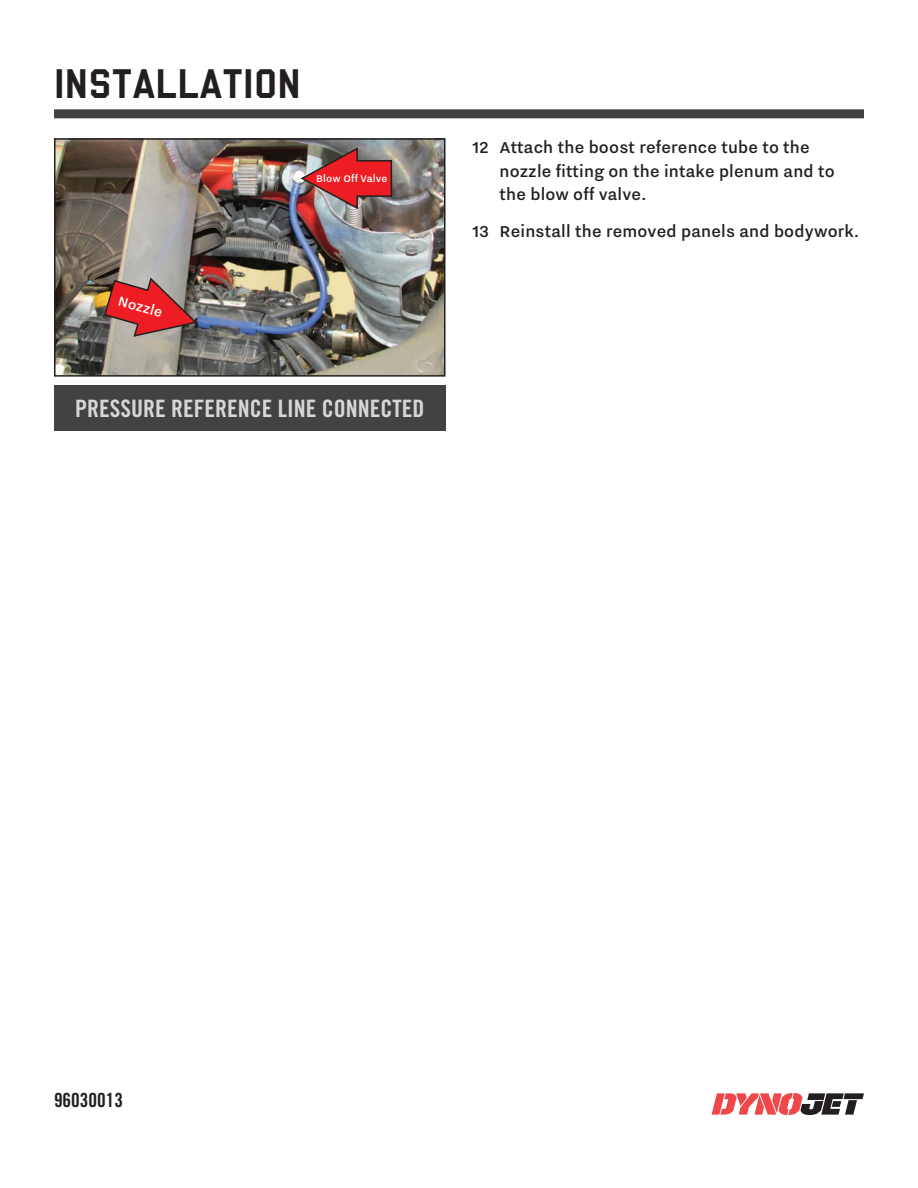
<style>
.page{position:relative;width:918px;height:1188px;background:#fff}
.page>*{position:absolute;margin:0;border:0;box-sizing:border-box;transform-origin:0 0}
.Section_Title{font:45px "Hoboken High Sans";letter-spacing:.005em;color:#231f20}
.Image_Note{font:24px "Trade Gothic LT Std Bd Cn 20";color:#d6d6d5}
.General_Text{font:500 19.5px/23.4px "Nitti Grotesk";letter-spacing:.01em;color:#231f20}
.t1{font:19.5px "Trade Gothic LT Std Bd Cn 20";color:#231f20}
.General_Text-2{font:500 16.5px "Nitti Grotesk";color:#fff}
.General_Text-3{font:500 12px "Nitti Grotesk";letter-spacing:.01em;color:#fff}
</style>
<div class="page">
<svg style="left:712px;top:1093px;width:152px;height:22px"></svg>
<img style="left:57px;top:141px;width:386px;height:233px">
<div style="left:54px;top:138px;width:392px;height:239px;border:2px solid #231f20"></div>
<div style="left:54px;top:386px;width:392px;height:45px;background:#434242"></div>
<div style="left:54px;top:109px;width:810px;height:9px;background:#434242"></div>
<svg style="left:103px;top:276px;width:96px;height:62px;background:#b25351"></svg>
<img style="left:299px;top:147px;width:94px;height:63px">
<p class="Section_Title" style="left:54px;top:59px;width:248px">INSTALLATION</p>
<p class="General_Text-3" style="left:316px;top:171px;width:73px">Blow Off Valve</p>
<p class="General_Text-2" style="left:121px;top:291px;width:47px;rotate:16deg">Nozzle</p>
<p class="Image_Note" style="left:75px;top:394px;width:351px">PRESSURE REFERENCE LINE CONNECTED</p>
<p class="General_Text" style="left:500px;top:135px;width:337px;text-indent:-27px">12 Attach the boost reference tube to the nozzle fitting on the intake plenum and to the blow off valve.</p>
<p class="General_Text" style="left:472px;top:219px;width:388px">13 Reinstall the removed panels and bodywork.</p>
<p class="t1" style="left:54px;top:1088px;width:71px">96030013</p>
</div>
